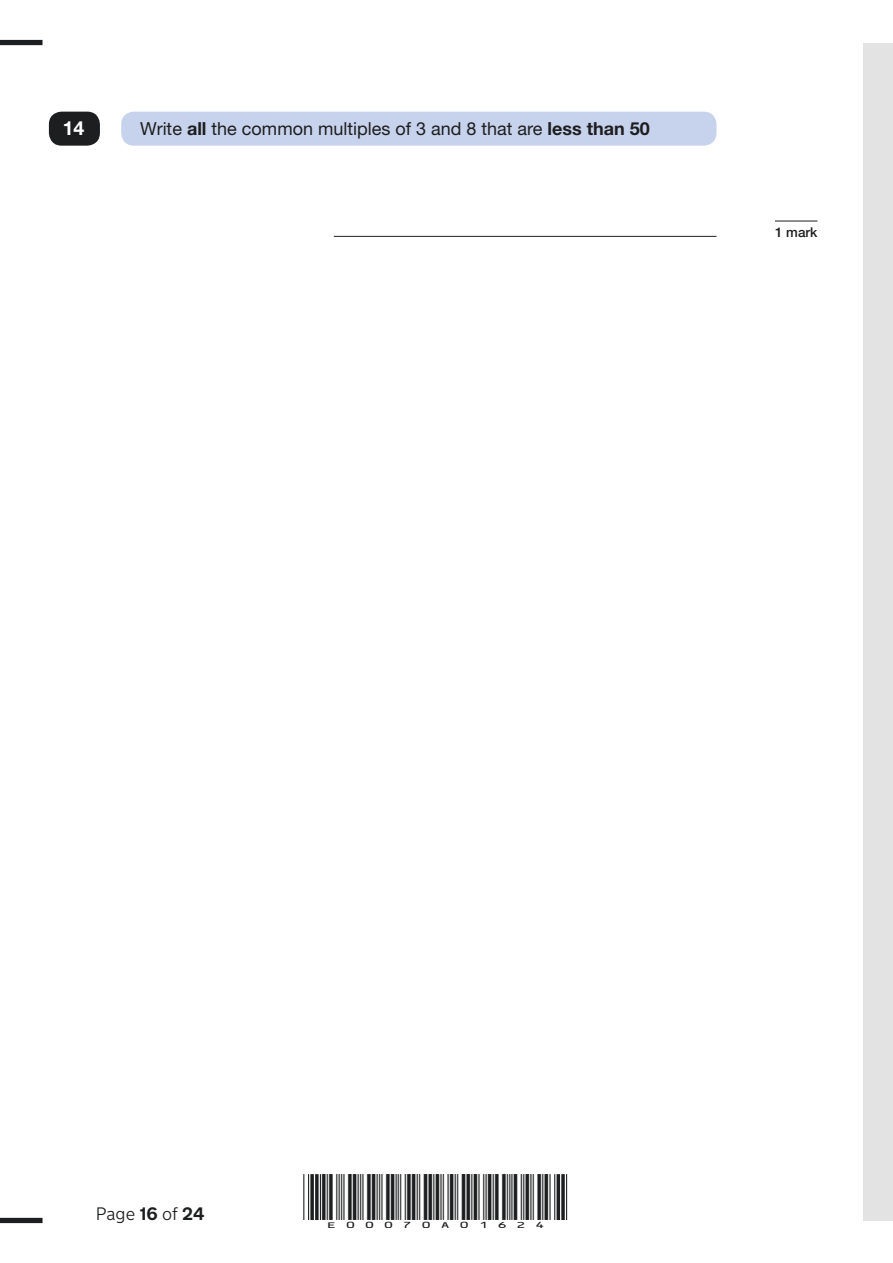
<style>
.page{position:relative;width:893px;height:1263px;background:#fff}
.page>*{position:absolute;margin:0;border:0;box-sizing:border-box;transform-origin:0 0}
.t1{font:700 19.5px "Helvetica Neue LT Std";color:#fff}
.t2{font:18px "Helvetica Neue LT Std";color:#1d1e1f}
.t3{font:300 18px "New Transport";color:#1d1e1f}
.t4{font:15px "ID Automation HC39 M";color:#1d1e1f;scale:1.3 1}
.t5{font:500 13.5px "Helvetica Neue LT Std";color:#1d1e1f}
.s1{font-weight:700}
</style>
<div class="page">
<div style="left:121px;top:112px;width:595px;height:34px;background:#c7d2ec;border-radius:13px"></div>
<hr style="left:334px;top:236px;width:382px;height:1px;background:#1d1e1f">
<div style="left:49px;top:112px;width:51px;height:34px;background:#1d1e1f;border-radius:13px"></div>
<hr style="left:775px;top:221px;width:42px;height:1px;background:#1d1e1f">
<hr style="left:320px;top:1174px;width:1px;height:46px;background:#1d1e1f">
<hr style="left:308px;top:1174px;width:1px;height:46px;background:#1d1e1f">
<hr style="left:303px;top:1174px;width:1px;height:46px;background:#1d1e1f">
<svg style="left:315px;top:1174px;width:4px;height:46px"></svg>
<svg style="left:310px;top:1174px;width:4px;height:46px"></svg>
<hr style="left:566px;top:1174px;width:1px;height:46px;background:#1d1e1f">
<hr style="left:554px;top:1174px;width:1px;height:46px;background:#1d1e1f">
<hr style="left:549px;top:1174px;width:2px;height:46px;background:#1d1e1f">
<svg style="left:561px;top:1174px;width:4px;height:46px"></svg>
<hr style="left:557px;top:1174px;width:3px;height:46px;background:#1d1e1f">
<div style="left:0;top:40px;width:43px;height:5px;background:#1d1e1f"></div>
<div style="left:0;top:1218px;width:43px;height:5px;background:#1d1e1f"></div>
<div style="left:863px;top:43px;width:30px;height:1177px;background:#e3e3e3"></div>
<p class="t1" style="left:63px;top:116px;width:23px">14</p>
<p class="t2" style="left:140px;top:118px;width:511px">Write <span class="s1">all</span> the common multiples of 3 and 8 that are <span class="s1">less than 50</span></p>
<p class="t5" style="left:775px;top:224px;width:44px">1 mark</p>
<p class="t3" style="left:96px;top:1203px;width:110px">Page <span class="s1">16</span> of <span class="s1">24</span></p>
<p class="t4" style="left:322px;top:1206px;width:176px">E00070A01624</p>
</div>
